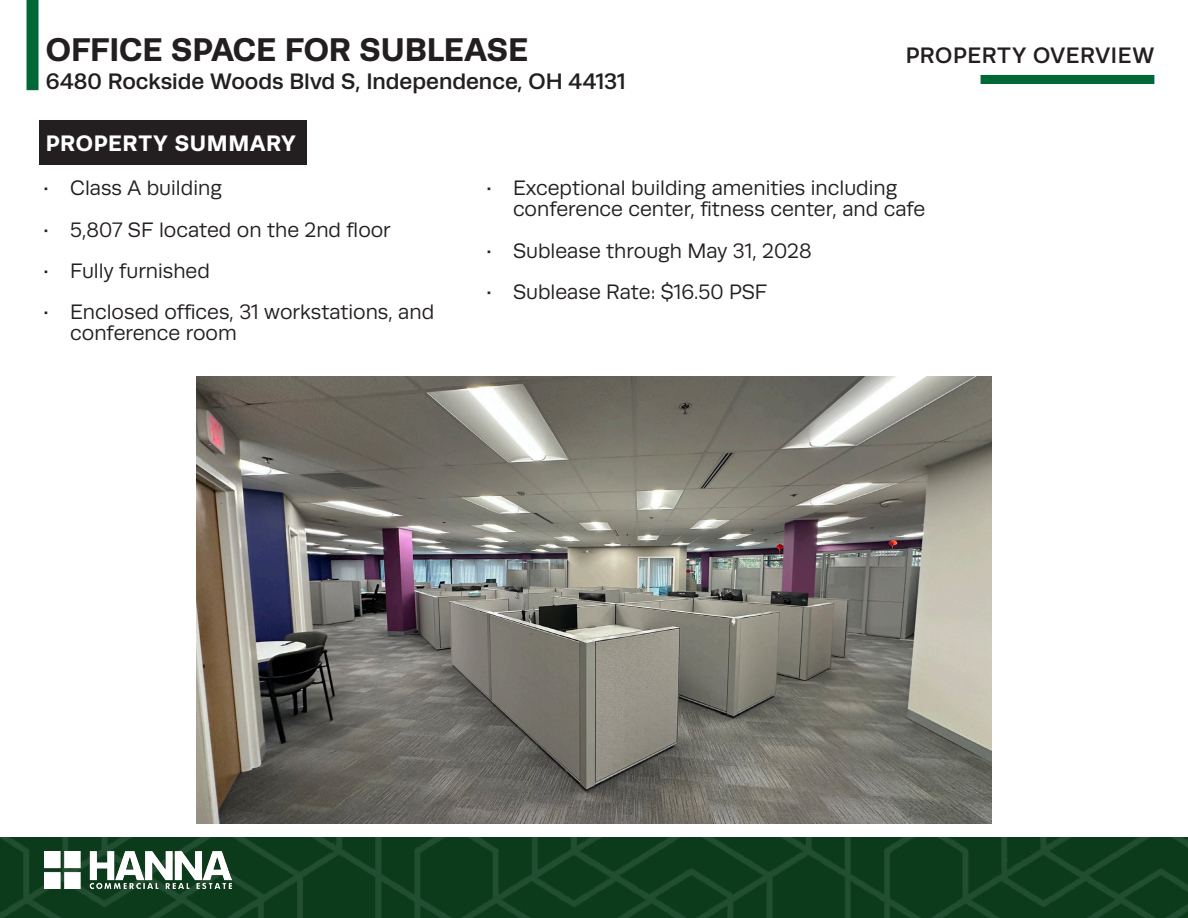
<style>
.page{position:relative;width:1188px;height:918px;background:#fff}
.page>*{position:absolute;margin:0;border:0;box-sizing:border-box;transform-origin:0 0}
.t1{font:700 33px "Runda";letter-spacing:-.005em;color:#231f20}
.t2{font:500 22.5px "Runda";color:#231f20}
.t3{font:500 22.5px "Runda";letter-spacing:.03em;color:#231f20}
.t4{font:700 22.5px "Runda";letter-spacing:.03em;color:#fff}
.t5{font:21px/21px "Runda";color:#231f20}
</style>
<div class="page">
<div style="left:27px;top:0;width:12px;height:90px;background:#006836"></div>
<img style="left:0;top:837px;width:1188px;height:81px">
<img style="left:45px;top:852px;width:186px;height:37px">
<div style="left:39px;top:121px;width:268px;height:44px;background:#231f20"></div>
<img style="left:196px;top:376px;width:796px;height:447px">
<div style="left:981px;top:75px;width:173px;height:9px;background:#006836"></div>
<h1 class="t1" style="left:46px;top:30px;width:484px">OFFICE SPACE FOR SUBLEASE</h1>
<p class="t2" style="left:46px;top:68px;width:581px">6480 Rockside Woods Blvd S, Independence, OH 44131</p>
<p class="t4" style="left:46px;top:130px;width:251px">PROPERTY SUMMARY</p>
<p class="t3" style="left:906px;top:43px;width:250px">PROPERTY OVERVIEW</p>
<p class="t5" style="left:43px;top:178px;width:180px">• Class A building</p>
<p class="t5" style="left:43px;top:219px;width:349px">• 5,807 SF located on the 2nd floor</p>
<p class="t5" style="left:43px;top:260px;width:168px">• Fully furnished</p>
<p class="t5" style="left:70px;top:302px;width:366px;text-indent:-27px">• Enclosed offices, 31 workstations, and conference room</p>
<p class="t5" style="left:513px;top:178px;width:414px;text-indent:-27px">• Exceptional building amenities including conference center, fitness center, and cafe</p>
<p class="t5" style="left:486px;top:240px;width:327px">• Sublease through May 31, 2028</p>
<p class="t5" style="left:486px;top:281px;width:283px">• Sublease Rate: $16.50 PSF</p>
</div>
